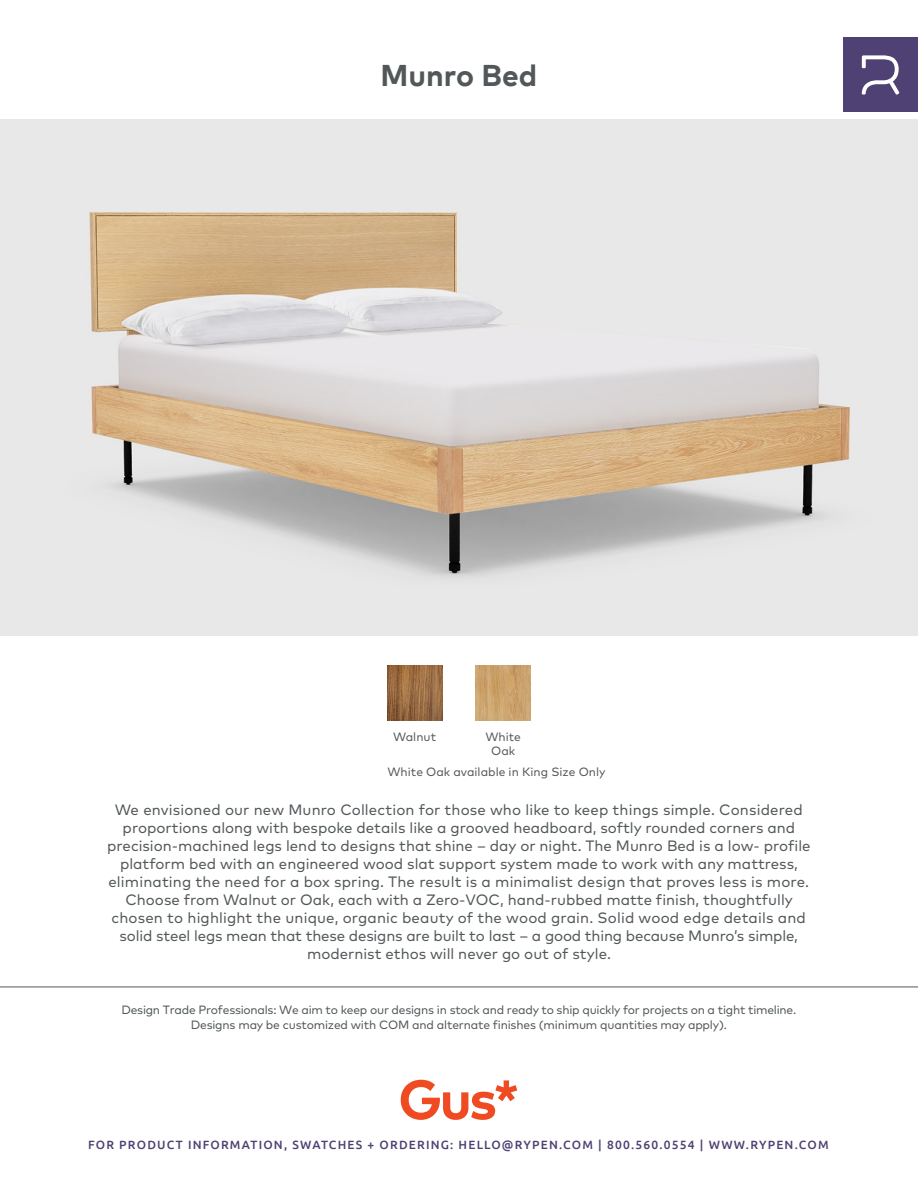
<style>
.page{position:relative;width:918px;height:1188px;background:#fff}
.page>*{position:absolute;margin:0;border:0;box-sizing:border-box;transform-origin:0 0}
.Product_Title{font:700 30px "Mark";color:#525759}
.Description{font:15px/18px "Mark Pro";color:#525759;text-align:center}
.t1{font:12px/15px "Mark Pro";letter-spacing:-.02em;color:#525759;text-align:center}
.t2{font:500 12px "Ubuntu";letter-spacing:.1em;color:#4f4174}
.t3{font:12px "Mark Pro";color:#545759}
</style>
<div class="page">
<img style="left:0;top:119px;width:918px;height:516px">
<img style="left:387px;top:665px;width:55px;height:56px">
<img style="left:476px;top:665px;width:55px;height:56px">
<hr style="left:0;top:987px;width:918px;height:1px;background:#545759">
<svg style="left:401px;top:1080px;width:116px;height:40px"></svg>
<div style="left:843px;top:38px;width:75px;height:74px;background:#4f4174"></div>
<svg style="left:862px;top:55px;width:37px;height:40px"></svg>
<p class="Product_Title" style="left:381px;top:56px;width:158px">Munro Bed</p>
<p class="t3" style="left:393px;top:728px;width:44px">Walnut</p>
<p class="t3" style="left:485px;top:728px;width:37px">White</p>
<p class="t3" style="left:491px;top:741px;width:26px">Oak</p>
<p class="t3" style="left:387px;top:763px;width:220px">White Oak available in King Size Only</p>
<p class="Description" style="left:107px;top:800px;width:705px">We envisioned our new Munro Collection for those who like to keep things simple. Considered proportions along with bespoke details like a grooved headboard, softly rounded corners and precision‐machined legs lend to designs that shine – day or night. The Munro Bed is a low‐ profile platform bed with an engineered wood slat support system made to work with any mattress, eliminating the need for a box spring. The result is a minimalist design that proves less is more.<br>Choose from Walnut or Oak, each with a Zero‐VOC, hand‐rubbed matte finish, thoughtfully chosen to highlight the unique, organic beauty of the wood grain. Solid wood edge details and solid steel legs mean that these designs are built to last – a good thing because Munro’s simple, modernist ethos will never go out of style.</p>
<p class="t1" style="left:121px;top:1001px;width:676px">Design Trade Professionals: We aim to keep our designs in stock and ready to ship quickly for projects on a tight timeline.<br>Designs may be customized with COM and alternate finishes (minimum quantities may apply).</p>
<p class="t2" style="left:88px;top:1137px;width:742px">FOR PRODUCT INFORMATION, SWATCHES + ORDERING: HELLO@RYPEN.COM | 800.560.0554 | WWW.RYPEN.COM</p>
</div>
